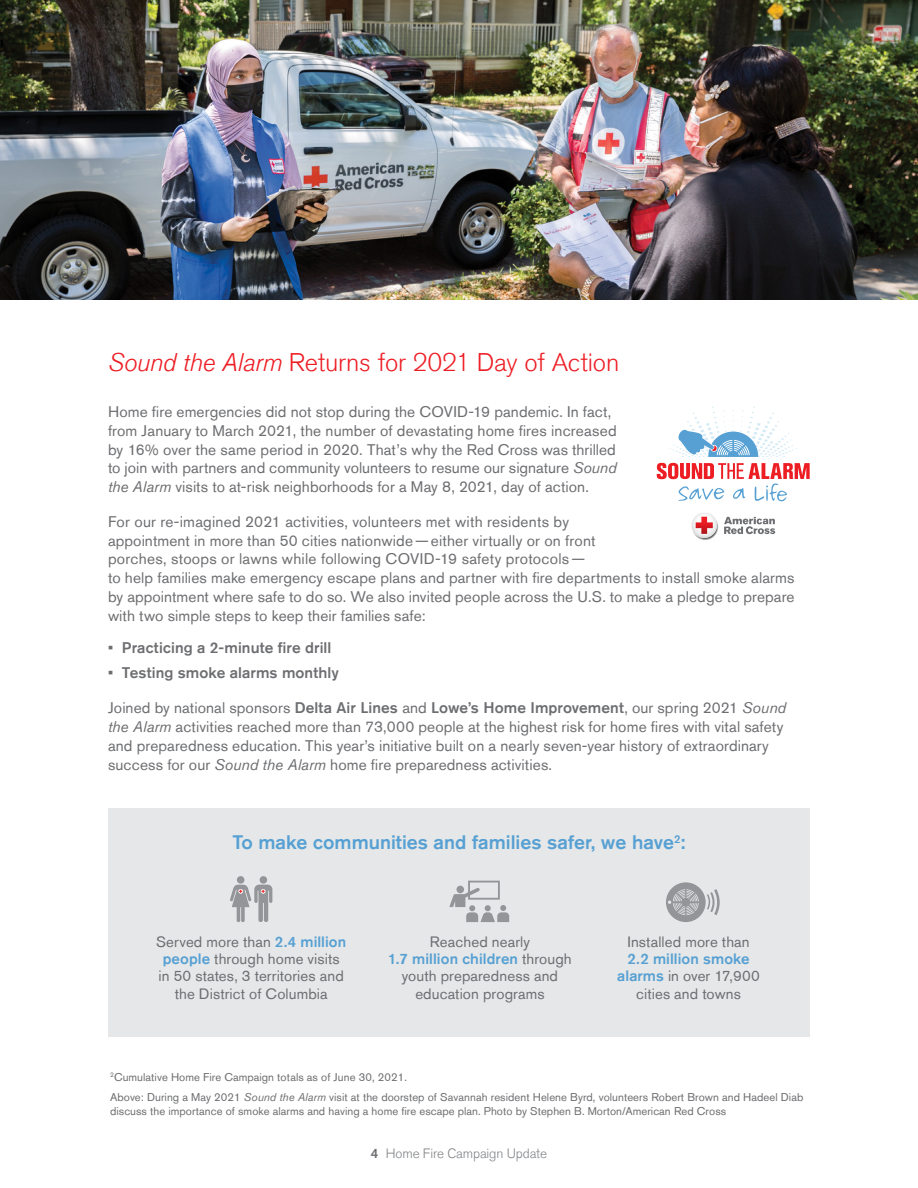
<style>
.page{position:relative;width:918px;height:1188px;background:#fff}
.page>*{position:absolute;margin:0;border:0;box-sizing:border-box;transform-origin:0 0}
.t1{font:300 25.5px "Akzidenz Grotesk Std";letter-spacing:-.005em;color:#ed1d24}
.Body_Text{font:500 19.5px "Akzidenz Grotesk Std";color:#56a0d3}
.Body_Text-2{font:15.3px/18.8px "Akzidenz Grotesk Std";letter-spacing:.005em;color:#6d6e71}
.Body_Text-3{font:500 15.3px "Akzidenz Grotesk Std";letter-spacing:.005em;color:#6d6e71}
.Body_Text-4{font:15px/17.2px "Akzidenz Grotesk Std";letter-spacing:.01em;color:#6d6e71;text-align:center}
.t2{font:300 13.5px "Akzidenz Grotesk Std";letter-spacing:-.01em;color:#818386}
.t3{font:11.25px/13.8px "Akzidenz Grotesk Std";letter-spacing:.005em;color:#6d6e71}
.s1{font-style:italic}
.s2{font-weight:500}
.s3{font-weight:500;color:#56a0d3}
.s4{font-weight:500;color:#6d6e71}
</style>
<div class="page">
<img style="left:0;top:0;width:918px;height:299px">
<div style="left:108px;top:808px;width:702px;height:228px;background:#e6e7e8"></div>
<svg style="left:666px;top:882px;width:54px;height:40px"></svg>
<svg style="left:449px;top:881px;width:60px;height:41px"></svg>
<svg style="left:230px;top:876px;width:42px;height:46px"></svg>
<svg style="left:691px;top:513px;width:27px;height:27px"></svg>
<svg style="left:724px;top:517px;width:51px;height:17px"></svg>
<svg style="left:657px;top:405px;width:153px;height:97px"></svg>
<p class="t1" style="left:108px;top:348px;width:513px"><span class="s1">Sound the Alarm</span> Returns for 2021 Day of Action</p>
<p class="Body_Text-2" style="left:108px;top:402px;width:510px">Home fire emergencies did not stop during the COVID-19 pandemic. In fact, from January to March 2021, the number of devastating home fires increased by 16% over the same period in 2020. That’s why the Red Cross was thrilled to join with partners and community volunteers to resume our signature <span class="s1">Sound the Alarm</span> visits to at-risk neighborhoods for a May 8, 2021, day of action.</p>
<p class="Body_Text-2" style="left:108px;top:512px;width:688px">For our re-imagined 2021 activities, volunteers met with residents by<br>appointment in more than 50 cities nationwide—either virtually or on front<br>porches, stoops or lawns while following COVID-19 safety protocols—<br>to help families make emergency escape plans and partner with fire departments to install smoke alarms by appointment where safe to do so. We also invited people across the U.S. to make a pledge to prepare with two simple steps to keep their families safe:</p>
<p class="Body_Text-3" style="left:108px;top:638px;width:225px">• Practicing a 2-minute fire drill</p>
<p class="Body_Text-3" style="left:108px;top:664px;width:232px">• Testing smoke alarms monthly</p>
<p class="Body_Text-2" style="left:108px;top:699px;width:680px">Joined by national sponsors <span class="s2">Delta Air Lines</span> and <span class="s2">Lowe’s Home Improvement</span>, our spring 2021 <span class="s1">Sound the Alarm</span> activities reached more than 73,000 people at the highest risk for home fires with vital safety and preparedness education. This year’s initiative built on a nearly seven-year history of extraordinary success for our <span class="s1">Sound the Alarm</span> home fire preparedness activities.</p>
<p class="Body_Text" style="left:232px;top:830px;width:455px">To make communities and families safer, we have<sup>2</sup>:</p>
<p class="Body_Text-4" style="left:156px;top:933px;width:192px">Served more than <span class="s3">2.4 million people</span> through home visits in 50 states, 3 territories and the District of Columbia</p>
<p class="Body_Text-4" style="left:388px;top:933px;width:185px">Reached nearly<br><span class="s3">1.7 million children</span> through youth preparedness and education programs</p>
<p class="Body_Text-4" style="left:617px;top:933px;width:144px">Installed more than<br><span class="s3">2.2 million smoke alarms</span> in over 17,900 cities and towns</p>
<p class="t3" style="left:110px;top:1070px;width:298px"><sup>2</sup>Cumulative Home Fire Campaign totals as of June 30, 2021.</p>
<p class="t3" style="left:110px;top:1090px;width:695px">Above: During a May 2021 <span class="s1">Sound the Alarm</span> visit at the doorstep of Savannah resident Helene Byrd, volunteers Robert Brown and Hadeel Diab discuss the importance of smoke alarms and having a home fire escape plan. Photo by Stephen B. Morton/American Red Cross</p>
<p class="t2" style="left:371px;top:1146px;width:178px"><span class="s4">4</span> Home Fire Campaign Update</p>
</div>
